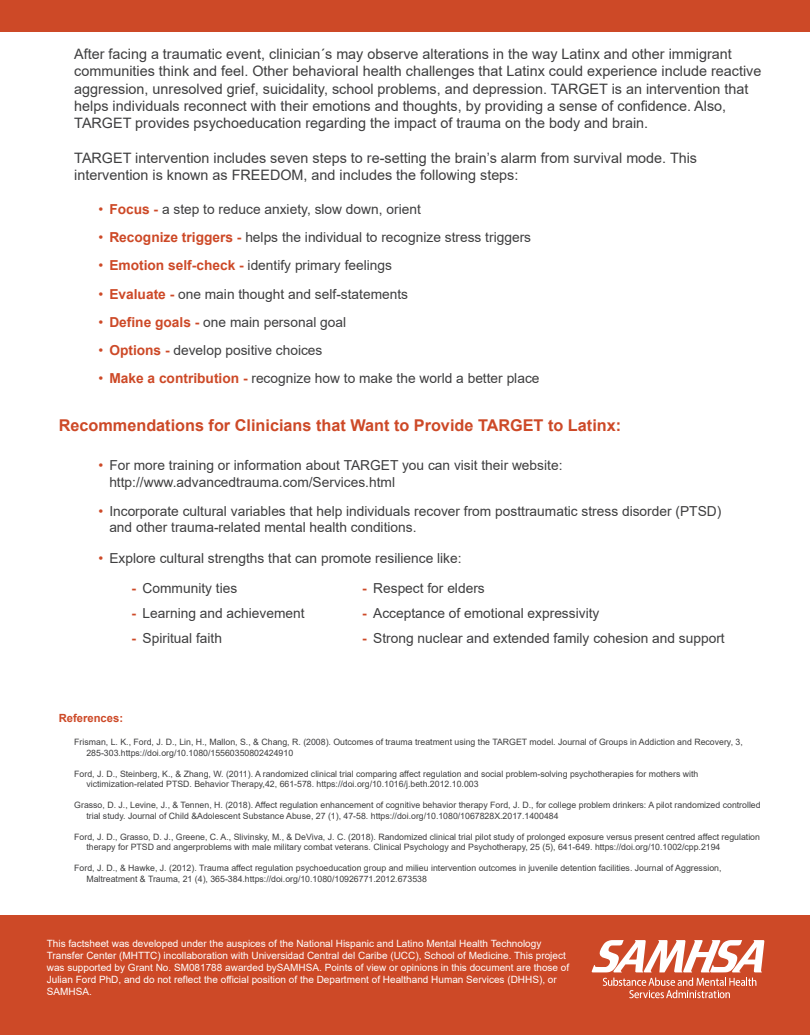
<style>
.page{position:relative;width:810px;height:1035px;background:#fff}
.page>*{position:absolute;margin:0;border:0;box-sizing:border-box;transform-origin:0 0}
.t1{font:700 16.25px "Arial";color:#cd4927}
.t2{font:14.38px/17.2px "Arial";color:#3e3e3f}
.t3{font:13.75px/16.5px "Arial";color:#3e3e3f}
.t4{font:700 11.25px "Arial";color:#cd4927}
.t5{font:10px/12px "Arial";color:#fff}
.t6{font:8.75px/10.5px "Arial";color:#3e3e3f}
.s1{color:#cd4927}
.s2{font-weight:700;color:#cd4927}
</style>
<div class="page">
<div style="left:0;top:0;width:810px;height:31px;background:#cd4927"></div>
<div style="left:0;top:915px;width:810px;height:120px;background:#cd4927"></div>
<svg style="left:592px;top:940px;width:172px;height:59px"></svg>
<p class="t2" style="left:74px;top:45px;width:689px">After facing a traumatic event, clinician´s may observe alterations in the way Latinx and other immigrant communities think and feel. Other behavioral health challenges that Latinx could experience include reactive aggression, unresolved grief, suicidality, school problems, and depression. TARGET is an intervention that helps individuals reconnect with their emotions and thoughts, by providing a sense of confidence. Also, TARGET provides psychoeducation regarding the impact of trauma on the body and brain.</p>
<h2 class="t2" style="left:74px;top:149px;width:624px">TARGET intervention includes seven steps to re-setting the brain’s alarm from survival mode. This intervention is known as FREEDOM, and includes the following steps:</h2>
<h3 class="t3" style="left:98px;top:201px;width:324px"><span class="s1">•</span> <span class="s2">Focus -</span> a step to reduce anxiety, slow down, orient</h3>
<h3 class="t3" style="left:98px;top:229px;width:434px"><span class="s1">•</span> <span class="s2">Recognize triggers -</span> helps the individual to recognize stress triggers</h3>
<h3 class="t3" style="left:98px;top:257px;width:295px"><span class="s1">•</span> <span class="s2">Emotion self-check -</span> identify primary feelings</h3>
<h3 class="t3" style="left:98px;top:285px;width:311px"><span class="s1">•</span> <span class="s2">Evaluate -</span> one main thought and self-statements</h3>
<h3 class="t3" style="left:98px;top:314px;width:249px"><span class="s1">•</span> <span class="s2">Define goals -</span> one main personal goal</h3>
<h3 class="t3" style="left:98px;top:342px;width:226px"><span class="s1">•</span> <span class="s2">Options -</span> develop positive choices</h3>
<h3 class="t3" style="left:98px;top:370px;width:443px"><span class="s1">•</span> <span class="s2">Make a contribution -</span> recognize how to make the world a better place</h3>
<h1 class="t1" style="left:59px;top:414px;width:564px">Recommendations for Clinicians that Want to Provide TARGET to Latinx:</h1>
<h3 class="t3" style="left:109px;top:457px;width:455px;text-indent:-11px"><span class="s1">•</span> For more training or information about TARGET you can visit their website: http://www.advancedtrauma.com/Services.html</h3>
<h3 class="t3" style="left:109px;top:503px;width:614px;text-indent:-11px"><span class="s1">•</span> Incorporate cultural variables that help individuals recover from posttraumatic stress disorder (PTSD) and other trauma-related mental health conditions.</h3>
<h3 class="t3" style="left:98px;top:550px;width:365px"><span class="s1">•</span> Explore cultural strengths that can promote resilience like:</h3>
<h3 class="t3" style="left:132px;top:580px;width:107px"><span class="s2">-</span> Community ties</h3>
<h3 class="t3" style="left:132px;top:605px;width:174px"><span class="s2">-</span> Learning and achievement</h3>
<h3 class="t3" style="left:132px;top:630px;width:92px"><span class="s2">-</span> Spiritual faith</h3>
<p class="t4" style="left:59px;top:710px;width:66px">References:</p>
<h3 class="t3" style="left:362px;top:580px;width:124px"><span class="s2">-</span> Respect for elders</h3>
<h3 class="t3" style="left:362px;top:605px;width:239px"><span class="s2">-</span> Acceptance of emotional expressivity</h3>
<h3 class="t3" style="left:362px;top:630px;width:364px"><span class="s2">-</span> Strong nuclear and extended family cohesion and support</h3>
<p class="t6" style="left:86px;top:737px;width:658px;text-indent:-12px">Frisman, L. K., Ford, J. D., Lin, H., Mallon, S., &amp; Chang, R. (2008). Outcomes of trauma treatment using the TARGET model. Journal of Groups in Addiction and Recovery, 3,<br>285-303.https://doi.org/10.1080/15560350802424910</p>
<p class="t6" style="left:86px;top:768px;width:613px;text-indent:-12px">Ford, J. D., Steinberg, K., &amp; Zhang, W. (2011). A randomized clinical trial comparing affect regulation and social problem-solving psychotherapies for mothers with victimization-related PTSD. Behavior Therapy,42, 661-578. https://doi.org/10.1016/j.beth.2012.10.003</p>
<p class="t6" style="left:86px;top:800px;width:676px;text-indent:-12px">Grasso, D. J., Levine, J., &amp; Tennen, H. (2018). Affect regulation enhancement of cognitive behavior therapy Ford, J. D., for college problem drinkers: A pilot randomized controlled trial study. Journal of Child &amp;Adolescent Substance Abuse, 27 (1), 47-58. https://doi.org/10.1080/1067828X.2017.1400484</p>
<p class="t6" style="left:86px;top:831px;width:675px;text-indent:-12px">Ford, J. D., Grasso, D. J., Greene, C. A., Slivinsky, M., &amp; DeViva, J. C. (2018). Randomized clinical trial pilot study of prolonged exposure versus present centred affect regulation therapy for PTSD and angerproblems with male military combat veterans. Clinical Psychology and Psychotherapy, 25 (5), 641-649. https://doi.org/10.1002/cpp.2194</p>
<p class="t6" style="left:86px;top:863px;width:637px;text-indent:-12px">Ford, J. D., &amp; Hawke, J. (2012). Trauma affect regulation psychoeducation group and milieu intervention outcomes in juvenile detention facilities. Journal of Aggression,<br>Maltreatment &amp; Trauma, 21 (4), 365-384.https://doi.org/10.1080/10926771.2012.673538</p>
<p class="t5" style="left:47px;top:938px;width:524px">This factsheet was developed under the auspices of the National Hispanic and Latino Mental Health Technology Transfer Center (MHTTC) incollaboration with Universidad Central del Caribe (UCC), School of Medicine. This project was supported by Grant No. SM081788 awarded bySAMHSA. Points of view or opinions in this document are those of Julian Ford PhD, and do not reflect the official position of the Department of Healthand Human Services (DHHS), or SAMHSA.</p>
</div>
